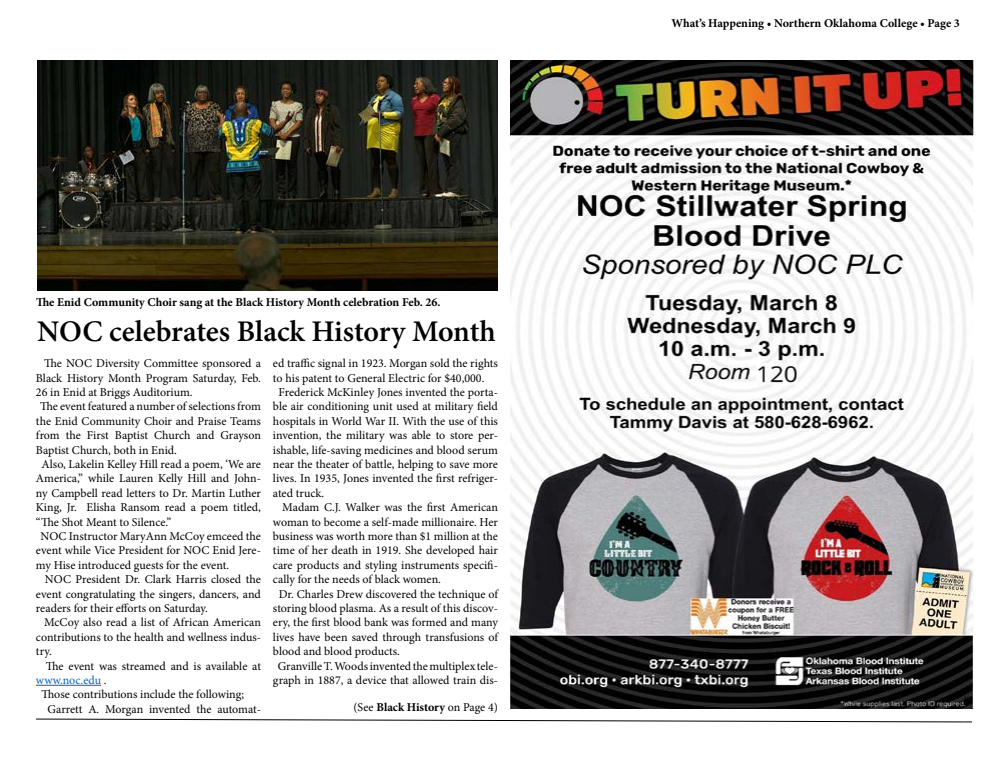
<style>
.page{position:relative;width:1008px;height:768px;background:#fff}
.page>*{position:absolute;margin:0;border:0;box-sizing:border-box;transform-origin:0 0}
.t1{font:600 30px "Minion Pro";letter-spacing:-.005em;color:#000}
.Normal__Web{font:12px/14.4px "Minion Pro";color:#000;text-align:justify}
.t2{font:700 12px "Minion Pro";color:#000}
.s1{color:#0563c1}
.s2{font-weight:700}
</style>
<div class="page">
<svg style="left:36px;top:718px;width:936px;height:5px"></svg>
<img style="left:510px;top:60px;width:463px;height:648px">
<img style="left:37px;top:60px;width:461px;height:231px">
<hr style="left:36px;top:685px;width:65px;height:1px;background:#0563c1">
<p class="t2" style="left:36px;top:293px;width:406px">The Enid Community Choir sang at the Black History Month celebration Feb. 26.</p>
<p class="t1" style="left:37px;top:311px;width:460px">NOC celebrates Black History Month</p>
<p class="Normal__Web" style="left:36px;top:356px;width:227px;text-indent:8px">The NOC Diversity Committee sponsored a Black History Month Program Saturday, Feb.<br>26 in Enid at Briggs Auditorium.</p>
<p class="Normal__Web" style="left:36px;top:400px;width:227px;text-indent:4px">The event featured a number of selections from the Enid Community Choir and Praise Teams from the First Baptist Church and Grayson Baptist Church, both in Enid.</p>
<p class="Normal__Web" style="left:36px;top:457px;width:227px;text-indent:6px">Also, Lakelin Kelley Hill read a poem, ‘We are America,” while Lauren Kelly Hill and John&shy;ny Campbell read letters to Dr. Martin Luther King, Jr. Elisha Ransom read a poem titled, “The Shot Meant to Silence.”</p>
<p class="Normal__Web" style="left:36px;top:529px;width:227px;text-indent:5px">NOC Instructor MaryAnn McCoy emceed the event while Vice President for NOC Enid Jere&shy;my Hise introduced guests for the event.</p>
<p class="Normal__Web" style="left:36px;top:572px;width:227px;text-indent:9px">NOC President Dr. Clark Harris closed the event congratulating the singers, dancers, and readers for their efforts on Saturday.</p>
<p class="Normal__Web" style="left:36px;top:616px;width:227px;text-indent:8px">McCoy also read a list of African American contributions to the health and wellness indus&shy;try.</p>
<p class="Normal__Web" style="left:36px;top:659px;width:227px;text-indent:10px">The event was streamed and is available at <span class="s1">www.noc.edu</span> .</p>
<p class="Normal__Web" style="left:41px;top:688px;width:204px">Those contributions include the following;</p>
<p class="Normal__Web" style="left:48px;top:702px;width:215px">Garrett A. Morgan invented the automat-</p>
<p class="Normal__Web" style="left:273px;top:356px;width:226px">ed traffic signal in 1923. Morgan sold the rights to his patent to General Electric for $40,000.</p>
<p class="Normal__Web" style="left:273px;top:385px;width:227px;text-indent:6px">Frederick McKinley Jones invented the porta&shy;ble air conditioning unit used at military field hospitals in World War II. With the use of this invention, the military was able to store per&shy;ishable, life-saving medicines and blood serum near the theater of battle, helping to save more lives. In 1935, Jones invented the first refriger&shy;ated truck.</p>
<p class="Normal__Web" style="left:273px;top:500px;width:227px;text-indent:9px">Madam C.J. Walker was the first American woman to become a self-made millionaire. Her business was worth more than $1 million at the time of her death in 1919. She developed hair care products and styling instruments specifi&shy;cally for the needs of black women.</p>
<p class="Normal__Web" style="left:273px;top:587px;width:227px;text-indent:6px">Dr. Charles Drew discovered the technique of storing blood plasma. As a result of this discov&shy;ery, the first blood bank was formed and many lives have been saved through transfusions of blood and blood products.</p>
<p class="Normal__Web" style="left:273px;top:659px;width:226px;text-align:center">Granville T. Woods invented the multiplex tele&shy;graph in 1887, a device that allowed train dis-</p>
<p class="Normal__Web" style="left:353px;top:700px;width:146px">(See <span class="s2">Black History</span> on Page 4)</p>
<p class="t2" style="left:672px;top:15px;width:290px">What’s Happening • Northern Oklahoma College • Page 3</p>
</div>
